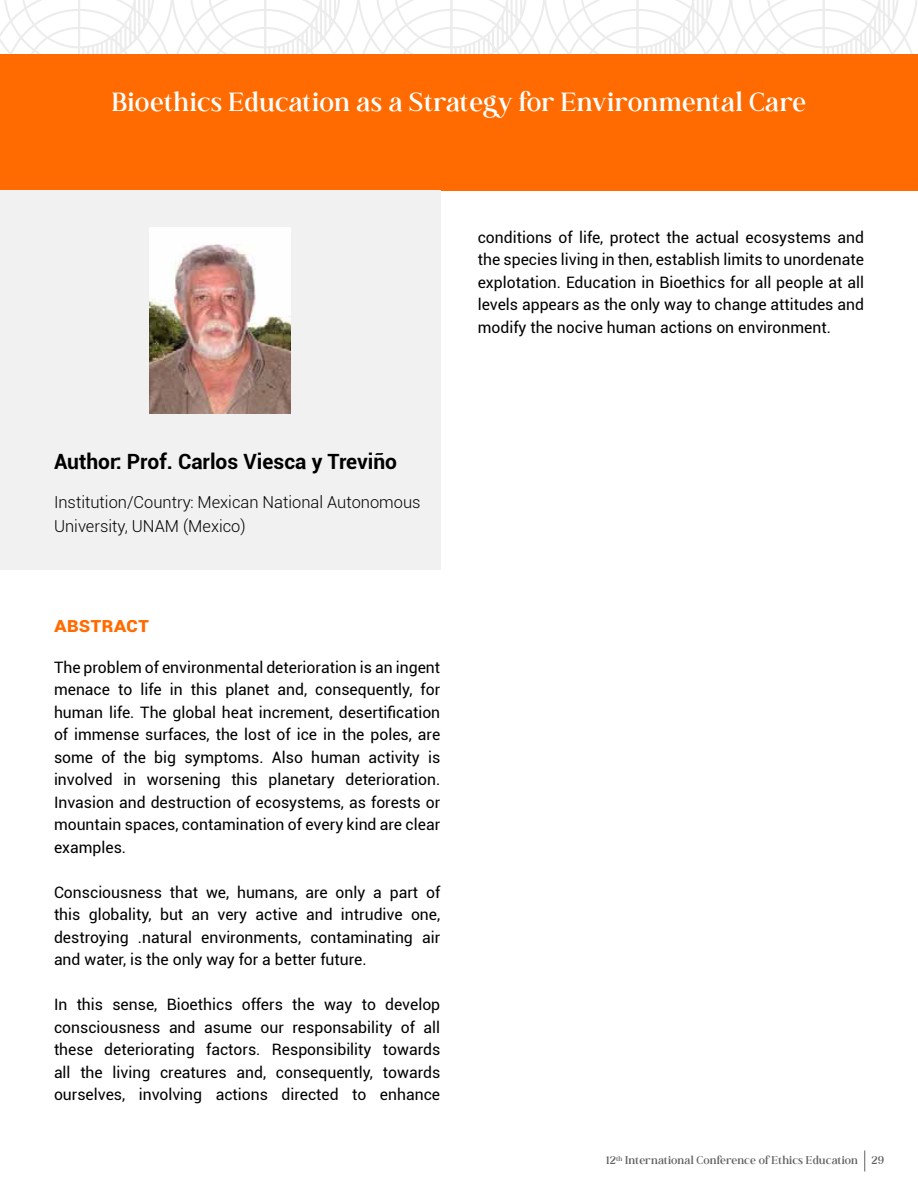
<style>
.page{position:relative;width:918px;height:1188px;background:#fff}
.page>*{position:absolute;margin:0;border:0;box-sizing:border-box;transform-origin:0 0}
.t1{font:21px "Andine";letter-spacing:.015em;color:#fff}
.t2{font:700 21px "Roboto";color:#000}
.t3{font:700 21px "Roboto";color:#ff6b00}
.t4{font:300 16.5px/24px "Roboto";color:#000}
.t5{font:15.75px/22.5px "Roboto";color:#000;text-align:justify}
.t6{font:9px "Andine";letter-spacing:.015em;color:#606060}
</style>
<div class="page">
<svg style="left:0;top:0;width:917px;height:54px"></svg>
<svg style="left:864px;top:1150px;width:1px;height:22px"></svg>
<div style="left:0;top:54px;width:918px;height:136px;background:#ff6b00"></div>
<div style="left:0;top:190px;width:440px;height:380px;background:#f1f1f1"></div>
<img style="left:150px;top:227px;width:141px;height:187px">
<h1 class="t1" style="left:112px;top:84px;width:696px">Bioethics Education as a Strategy for Environmental Care</h1>
<p class="t5" style="left:478px;top:225px;width:388px">conditions of life, protect the actual ecosystems and the species living in then, establish limits to unordenate explotation. Education in Bioethics for all people at all levels appears as the only way to change attitudes and modify the nocive human actions on environment.</p>
<h1 class="t2" style="left:54px;top:446px;width:345px">Author: Prof. Carlos Viesca y Treviño</h1>
<p class="t4" style="left:54px;top:489px;width:368px">Institution/Country: Mexican National Autonomous<br>University, UNAM (Mexico)</p>
<h1 class="t3" style="left:54px;top:610px;width:97px">Abstract</h1>
<p class="t5" style="left:54px;top:655px;width:388px">The problem of environmental deterioration is an ingent menace to life in this planet and, consequently, for human life. The global heat increment, desertification of immense surfaces, the lost of ice in the poles, are some of the big symptoms. Also human activity is involved in worsening this planetary deterioration.<br>Invasion and destruction of ecosystems, as forests or mountain spaces, contamination of every kind are clear examples.</p>
<p class="t5" style="left:54px;top:880px;width:388px">Consciousness that we, humans, are only a part of this globality, but an very active and intrudive one, destroying .natural environments, contaminating air and water, is the only way for a better future.</p>
<p class="t5" style="left:54px;top:993px;width:388px">In this sense, Bioethics offers the way to develop consciousness and asume our responsability of all these deteriorating factors. Responsibility towards all the living creatures and, consequently, towards ourselves, involving actions directed to enhance</p>
<p class="t6" style="left:606px;top:1152px;width:253px">12<sup>th</sup> International Conference of Ethics Education</p>
<p class="t6" style="left:872px;top:1152px;width:14px">29</p>
</div>
